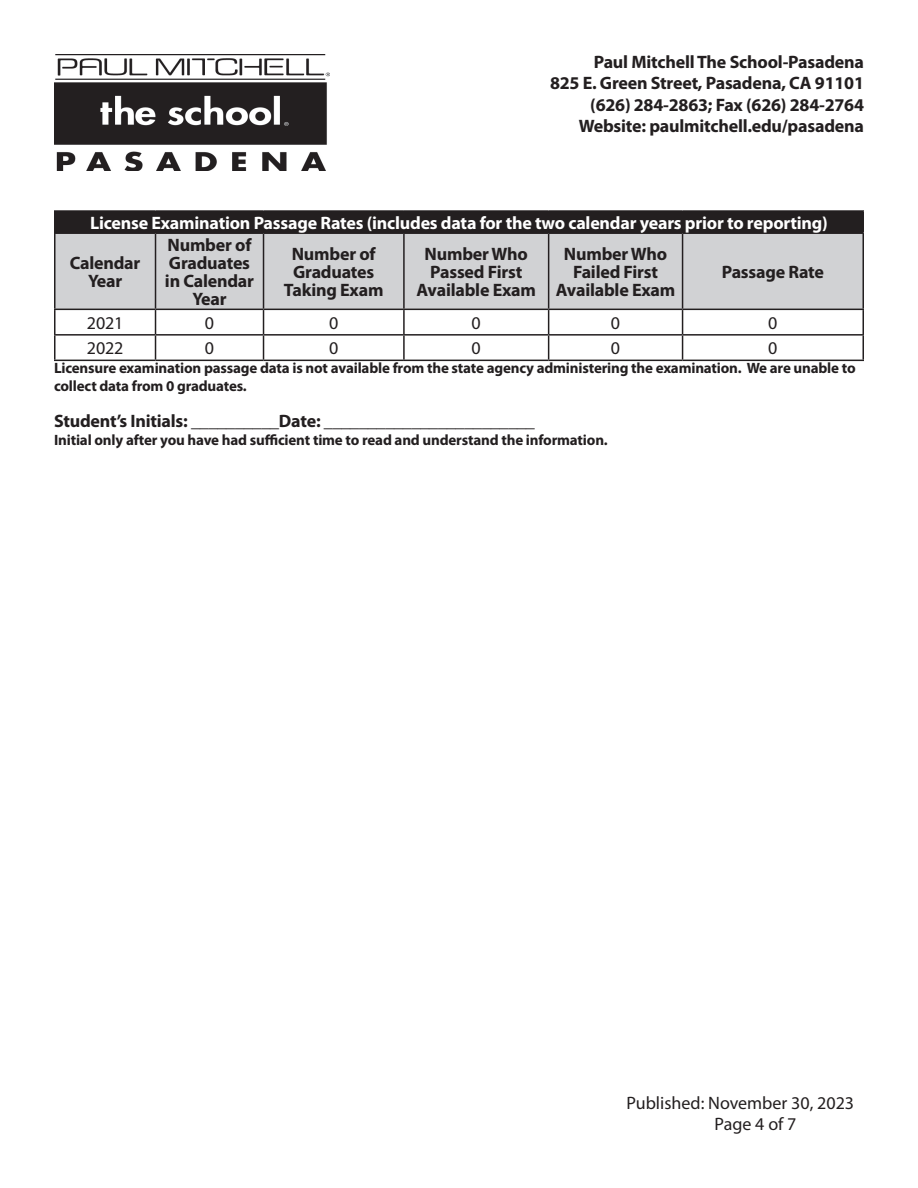
<style>
.page{position:relative;width:918px;height:1188px;background:#fff}
.page>*{position:absolute;margin:0;border:0;box-sizing:border-box;transform-origin:0 0}
.Body_copy_-_contract{font:700 18px/18px "Myriad Pro";letter-spacing:-.01em;color:#231f20;text-align:center}
.Body_copy_-_contract-2{font:700 18px "Myriad Pro";letter-spacing:-.01em;color:#fff}
.t1{font:18px/21.6px "Myriad Pro";color:#231f20}
.t2{font:700 15px/18px "Myriad Pro";letter-spacing:-.01em;color:#231f20}
</style>
<div class="page">
<div style="left:55px;top:211px;width:808px;height:22px;background:#231f20"></div>
<div style="left:56px;top:234px;width:806px;height:75px;background:#d1d2d4"></div>
<hr style="left:54px;top:210px;width:102px;height:2px;background:#231f20">
<hr style="left:54px;top:212px;width:2px;height:20px;background:#231f20">
<hr style="left:156px;top:210px;width:108px;height:2px;background:#231f20">
<hr style="left:264px;top:210px;width:140px;height:2px;background:#231f20">
<hr style="left:404px;top:210px;width:145px;height:2px;background:#231f20">
<hr style="left:549px;top:210px;width:134px;height:2px;background:#231f20">
<hr style="left:683px;top:210px;width:181px;height:2px;background:#231f20">
<hr style="left:862px;top:212px;width:2px;height:20px;background:#231f20">
<hr style="left:54px;top:232px;width:102px;height:2px;background:#231f20">
<hr style="left:54px;top:234px;width:2px;height:75px;background:#231f20">
<hr style="left:156px;top:232px;width:108px;height:2px;background:#231f20">
<hr style="left:155px;top:234px;width:1px;height:75px;background:#231f20">
<hr style="left:264px;top:232px;width:140px;height:2px;background:#231f20">
<hr style="left:263px;top:234px;width:1px;height:75px;background:#231f20">
<hr style="left:404px;top:232px;width:145px;height:2px;background:#231f20">
<hr style="left:403px;top:234px;width:2px;height:75px;background:#231f20">
<hr style="left:549px;top:232px;width:134px;height:2px;background:#231f20">
<hr style="left:548px;top:234px;width:1px;height:75px;background:#231f20">
<hr style="left:683px;top:232px;width:181px;height:2px;background:#231f20">
<hr style="left:682px;top:234px;width:1px;height:75px;background:#231f20">
<hr style="left:862px;top:234px;width:2px;height:75px;background:#231f20">
<hr style="left:54px;top:309px;width:102px;height:1px;background:#231f20">
<hr style="left:54px;top:310px;width:2px;height:24px;background:#231f20">
<hr style="left:156px;top:309px;width:108px;height:1px;background:#231f20">
<hr style="left:264px;top:309px;width:140px;height:1px;background:#231f20">
<hr style="left:404px;top:309px;width:145px;height:1px;background:#231f20">
<hr style="left:403px;top:310px;width:2px;height:24px;background:#231f20">
<hr style="left:549px;top:309px;width:134px;height:1px;background:#231f20">
<hr style="left:683px;top:309px;width:181px;height:1px;background:#231f20">
<hr style="left:862px;top:310px;width:2px;height:24px;background:#231f20">
<hr style="left:54px;top:334px;width:102px;height:2px;background:#231f20">
<hr style="left:54px;top:336px;width:2px;height:24px;background:#231f20">
<hr style="left:156px;top:334px;width:108px;height:2px;background:#231f20">
<svg style="left:155px;top:310px;width:1px;height:50px"></svg>
<hr style="left:264px;top:334px;width:140px;height:2px;background:#231f20">
<svg style="left:263px;top:310px;width:1px;height:50px"></svg>
<hr style="left:404px;top:334px;width:145px;height:2px;background:#231f20">
<hr style="left:403px;top:336px;width:2px;height:24px;background:#231f20">
<hr style="left:549px;top:334px;width:134px;height:2px;background:#231f20">
<svg style="left:548px;top:310px;width:1px;height:50px"></svg>
<hr style="left:683px;top:334px;width:181px;height:2px;background:#231f20">
<svg style="left:682px;top:310px;width:1px;height:50px"></svg>
<hr style="left:862px;top:336px;width:2px;height:24px;background:#231f20">
<hr style="left:54px;top:360px;width:102px;height:1px;background:#231f20">
<hr style="left:156px;top:360px;width:108px;height:1px;background:#231f20">
<hr style="left:264px;top:360px;width:140px;height:1px;background:#231f20">
<hr style="left:404px;top:360px;width:145px;height:1px;background:#231f20">
<hr style="left:549px;top:360px;width:134px;height:1px;background:#231f20">
<hr style="left:683px;top:360px;width:181px;height:1px;background:#231f20">
<img style="left:54px;top:54px;width:275px;height:117px">
<p class="Body_copy_-_contract" style="left:594px;top:52px;width:272px">Paul Mitchell The School-Pasadena</p>
<p class="Body_copy_-_contract" style="left:550px;top:73px;width:315px">825 E. Green Street, Pasadena, CA 91101</p>
<p class="Body_copy_-_contract" style="left:590px;top:95px;width:275px">(626) 284-2863; Fax (626) 284-2764</p>
<p class="Body_copy_-_contract" style="left:579px;top:117px;width:287px">Website: paulmitchell.edu/pasadena</p>
<p class="Body_copy_-_contract-2" style="left:90px;top:211px;width:739px">License Examination Passage Rates (includes data for the two calendar years prior to reporting)</p>
<p class="Body_copy_-_contract" style="left:70px;top:253px;width:72px">Calendar<br>Year</p>
<p class="Body_copy_-_contract" style="left:165px;top:235px;width:91px">Number of<br>Graduates in Calendar<br>Year</p>
<p class="Body_copy_-_contract" style="left:284px;top:244px;width:101px">Number of<br>Graduates<br>Taking Exam</p>
<p class="Body_copy_-_contract" style="left:417px;top:244px;width:121px">Number Who<br>Passed First<br>Available Exam</p>
<p class="Body_copy_-_contract" style="left:556px;top:244px;width:121px">Number Who<br>Failed First<br>Available Exam</p>
<p class="Body_copy_-_contract" style="left:722px;top:262px;width:104px">Passage Rate</p>
<p class="t1" style="left:87px;top:312px;width:38px">2021</p>
<p class="t1" style="left:205px;top:312px;width:11px">0</p>
<p class="t1" style="left:329px;top:312px;width:11px">0</p>
<p class="t1" style="left:472px;top:312px;width:11px">0</p>
<p class="t1" style="left:611px;top:312px;width:11px">0</p>
<p class="t1" style="left:768px;top:312px;width:11px">0</p>
<p class="t1" style="left:87px;top:337px;width:38px">2022</p>
<p class="t1" style="left:205px;top:337px;width:11px">0</p>
<p class="t1" style="left:329px;top:337px;width:11px">0</p>
<p class="t1" style="left:472px;top:337px;width:11px">0</p>
<p class="t1" style="left:611px;top:337px;width:11px">0</p>
<p class="t1" style="left:768px;top:337px;width:11px">0</p>
<p class="t2" style="left:54px;top:359px;width:803px">Licensure examination passage data is not available from the state agency administering the examination. We are unable to collect data from 0 graduates.</p>
<p class="Body_copy_-_contract" style="left:54px;top:411px;width:482px">Student’s Initials: __________Date: ________________________</p>
<p class="t2" style="left:54px;top:431px;width:555px">Initial only after you have had sufficient time to read and understand the information.</p>
<p class="t1" style="left:715px;top:1092px;width:141px;text-indent:-88px">Published: November 30, 2023<br>Page 4 of 7</p>
</div>
